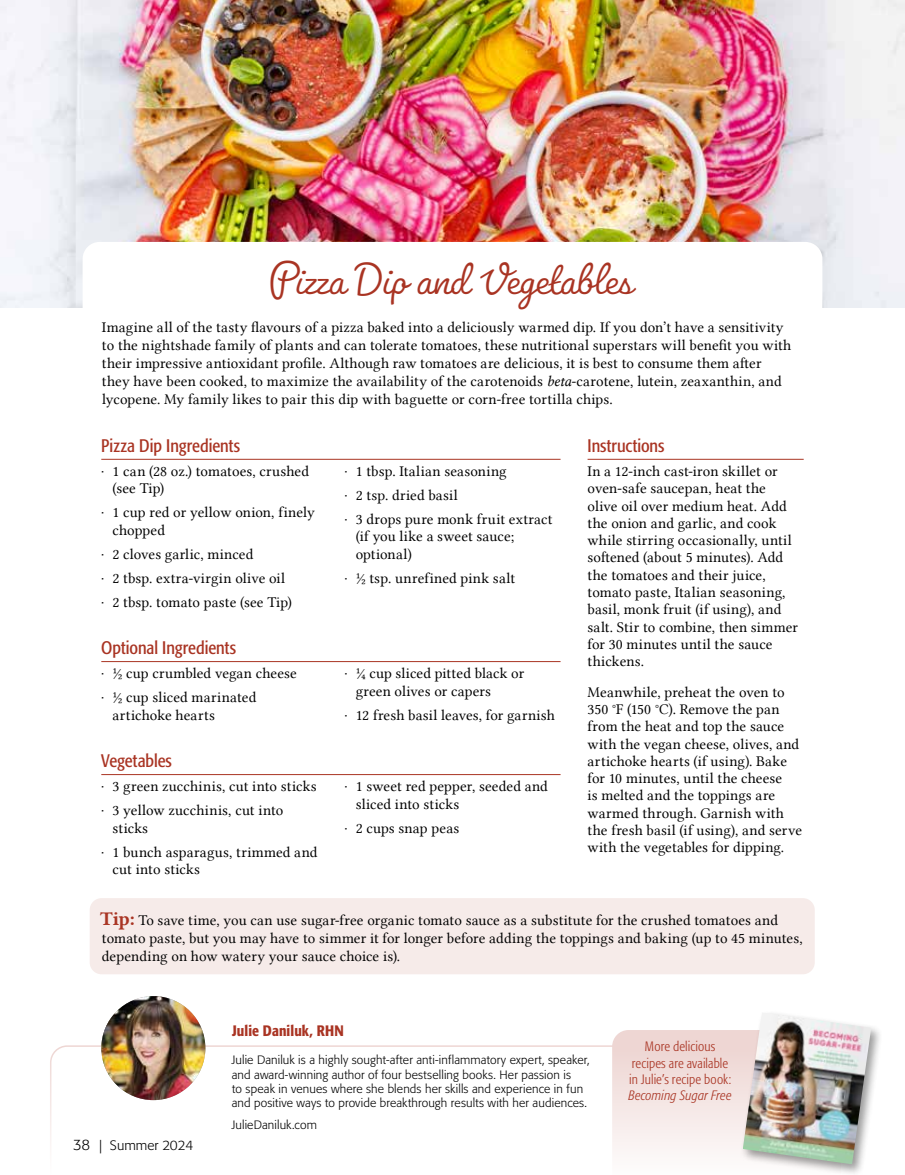
<style>
.page{position:relative;width:905px;height:1175px;background:#fff}
.page>*{position:absolute;margin:0;border:0;box-sizing:border-box;transform-origin:0 0}
.t1{font:300 48px "Pacifico";color:#a93423}
.t2{font:condensed 18px "Formata";color:#a93423}
.t3{font:15px/17.2px "Lin Libertine";letter-spacing:.01em;color:#000}
.t4{font:500 condensed 15px "Formata";letter-spacing:.01em;color:#a93423}
.t5{font:300 condensed 13.5px/16.2px "Formata";letter-spacing:.01em;color:#a93423;text-align:center}
.t6{font:italic 300 condensed 13.5px "Formata";letter-spacing:.005em;color:#a93423}
.t7{font:300 13.5px "Formata";color:#000}
.t8{font:300 12px/14.4px "Formata";letter-spacing:.01em;color:#000}
.s1{font-family:"Lin Libertine I"}
.s2{font-family:"Formata";font-weight:300}
.s3{font-family:"Lin Libertine B";font-size:19.5px;color:#a93423}
.s4{font-size:15px}
</style>
<div class="page">
<div style="left:90px;top:898px;width:724px;height:76px;background:#f6ebe9;border-radius:12px"></div>
<img style="left:0;top:0;width:904px;height:307px">
<svg style="left:83px;top:242px;width:739px;height:65px"></svg>
<svg style="left:50px;top:1044px;width:562px;height:102px"></svg>
<svg style="left:612px;top:1030px;width:127px;height:121px"></svg>
<img style="left:101px;top:996px;width:104px;height:104px;border-radius:52px">
<div style="left:739px;top:1009px;width:144px;height:165px;background:#000;opacity:.4"></div>
<img style="left:742px;top:1012px;width:129px;height:152px">
<hr style="left:101px;top:459px;width:459px;height:1px;background:#a93423">
<hr style="left:101px;top:661px;width:459px;height:1px;background:#a93423">
<hr style="left:101px;top:774px;width:459px;height:1px;background:#a93423">
<hr style="left:587px;top:459px;width:216px;height:1px;background:#a93423">
<h1 class="t1" style="left:267px;top:249px;width:367px">Pizza Dip and Vegetables</h1>
<p class="t3" style="left:102px;top:318px;width:691px;line-height:18px">Imagine all of the tasty flavours of a pizza baked into a deliciously warmed dip. If you don’t have a sensitivity to the nightshade family of plants and can tolerate tomatoes, these nutritional superstars will benefit you with their impressive antioxidant profile. Although raw tomatoes are delicious, it is best to consume them after they have been cooked, to maximize the availability of the carotenoids <span class="s1">beta</span>‑carotene, lutein, zeaxanthin, and lycopene. My family likes to pair this dip with baguette or corn-free tortilla chips.</p>
<p class="t2" style="left:101px;top:435px;width:140px">Pizza Dip Ingredients</p>
<p class="t3" style="left:112px;top:462px;width:198px;text-indent:-11px"><span class="s2">·</span> 1 can (28 oz.) tomatoes, crushed (see Tip)</p>
<p class="t3" style="left:112px;top:504px;width:204px;text-indent:-11px"><span class="s2">·</span> 1 cup red or yellow onion, finely chopped</p>
<p class="t3" style="left:101px;top:542px;width:192px;line-height:24px"><span class="s2">·</span> 2 cloves garlic, minced<br><span class="s2">·</span> 2 tbsp. extra-virgin olive oil <span class="s2">·</span> 2 tbsp. tomato paste (see Tip)</p>
<p class="t2" style="left:101px;top:637px;width:136px">Optional Ingredients</p>
<p class="t3" style="left:101px;top:661px;width:197px;line-height:24px"><span class="s2">·</span> ½ cup crumbled vegan cheese <span class="s2">·</span> ½ cup sliced marinated</p>
<p class="t3" style="left:112px;top:706px;width:104px">artichoke hearts</p>
<p class="t2" style="left:101px;top:750px;width:72px">Vegetables</p>
<p class="t3" style="left:101px;top:774px;width:217px;line-height:24px"><span class="s2">·</span> 3 green zucchinis, cut into sticks <span class="s2">·</span> 3 yellow zucchinis, cut into</p>
<p class="t3" style="left:101px;top:816px;width:218px;line-height:24px;text-indent:11px">sticks<br><span class="s2">·</span> 1 bunch asparagus, trimmed and</p>
<p class="t3" style="left:112px;top:860px;width:89px">cut into sticks</p>
<p class="t3" style="left:344px;top:459px;width:210px;line-height:24px"><span class="s2">·</span> 1 tbsp. Italian seasoning<br><span class="s2">·</span> 2 tsp. dried basil<br><span class="s2">·</span> 3 drops pure monk fruit extract</p>
<p class="t3" style="left:355px;top:528px;width:160px">(if you like a sweet sauce; optional)</p>
<p class="t3" style="left:344px;top:569px;width:172px"><span class="s2">·</span> ½ tsp. unrefined pink salt</p>
<p class="t3" style="left:355px;top:665px;width:170px;text-indent:-11px"><span class="s2">·</span> ¼ cup sliced pitted black or green olives or capers</p>
<p class="t3" style="left:344px;top:706px;width:212px"><span class="s2">·</span> 12 fresh basil leaves, for garnish</p>
<p class="t3" style="left:355px;top:778px;width:194px;text-indent:-11px"><span class="s2">·</span> 1 sweet red pepper, seeded and sliced into sticks</p>
<p class="t3" style="left:344px;top:819px;width:116px"><span class="s2">·</span> 2 cups snap peas</p>
<p class="t2" style="left:587px;top:435px;width:78px">Instructions</p>
<p class="t3" style="left:587px;top:462px;width:212px">In a 12‑inch cast-iron skillet or oven-safe saucepan, heat the olive oil over medium heat. Add the onion and garlic, and cook while stirring occasionally, until softened (about 5 minutes). Add the tomatoes and their juice, tomato paste, Italian seasoning, basil, monk fruit (if using), and salt. Stir to combine, then simmer for 30 minutes until the sauce thickens.</p>
<p class="t3" style="left:587px;top:683px;width:216px">Meanwhile, preheat the oven to<br>350 °F (150 °C). Remove the pan from the heat and top the sauce with the vegan cheese, olives, and artichoke hearts (if using). Bake for 10 minutes, until the cheese<br>is melted and the toppings are warmed through. Garnish with the fresh basil (if using), and serve with the vegetables for dipping.</p>
<p class="t3" style="left:100px;top:910px;width:704px;line-height:18px"><span class="s3">Tip:</span> To save time, you can use sugar-free organic tomato sauce as a substitute for the crushed tomatoes and tomato paste, but you may have to simmer it for longer before adding the toppings and baking (up to 45 minutes, depending on how watery your sauce choice is).</p>
<p class="t7" style="left:73px;top:1137px;width:122px"><span class="s4">38</span> | Summer 2024</p>
<p class="t4" style="left:232px;top:1021px;width:113px">Julie Daniluk, RHN</p>
<p class="t8" style="left:231px;top:1052px;width:359px">Julie Daniluk is a highly sought-after anti-inflammatory expert, speaker, and award-winning author of four bestselling books. Her passion is<br>to speak in venues where she blends her skills and experience in fun and positive ways to provide breakthrough results with her audiences.</p>
<p class="t8" style="left:231px;top:1117px;width:87px">JulieDaniluk.com</p>
<p class="t5" style="left:629px;top:1038px;width:104px">More delicious recipes are available in Julie’s recipe book:</p>
<p class="t6" style="left:628px;top:1087px;width:105px">Becoming Sugar Free</p>
</div>
